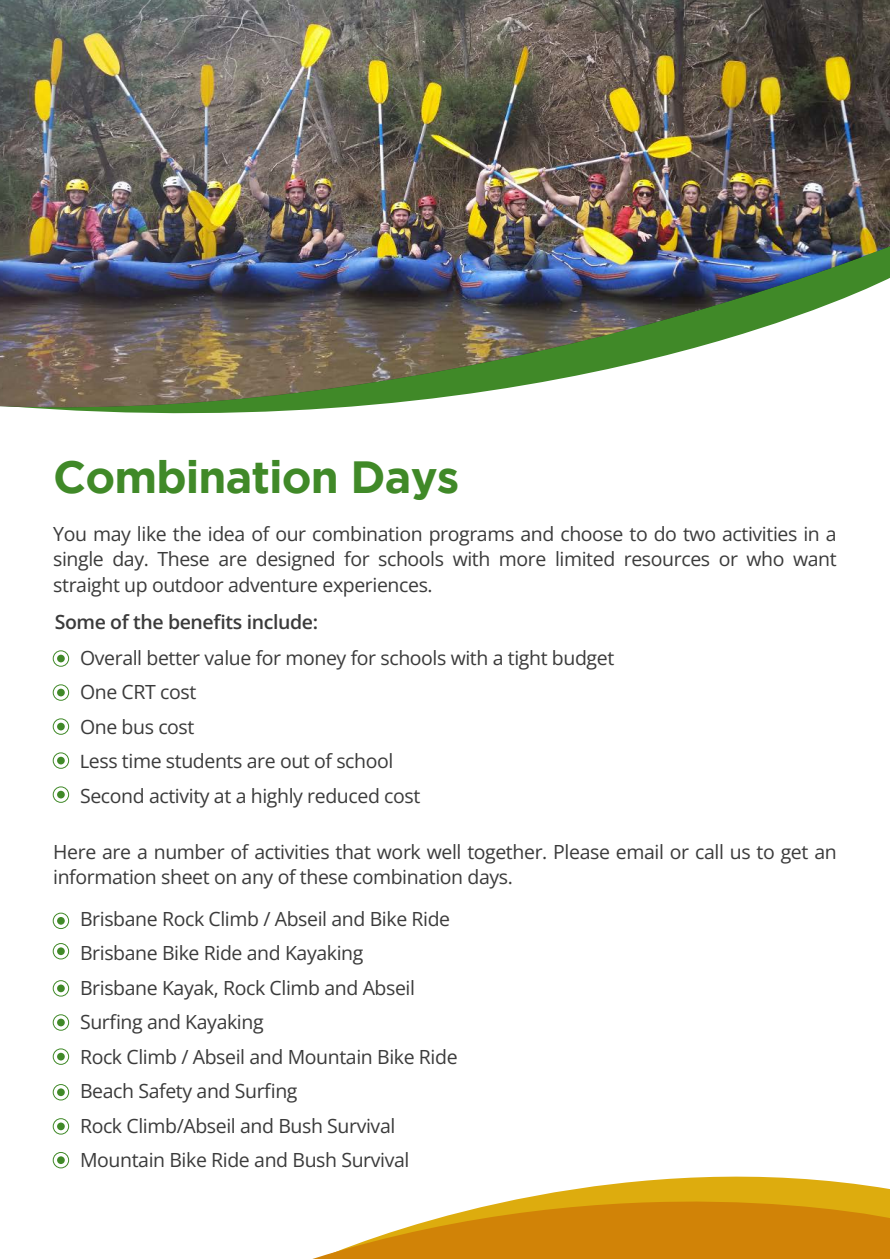
<style>
.page{position:relative;width:890px;height:1259px;background:#fff}
.page>*{position:absolute;margin:0;border:0;box-sizing:border-box;transform-origin:0 0}
.t1{font:700 45px "Gotham";letter-spacing:-.02em;color:#408928}
.t2{font:19.5px/34.5px "Open Sans";letter-spacing:-.02em;color:#3b3b3b}
.t3{font:600 19.5px "Open Sans";letter-spacing:-.02em;color:#3b3b3b}
.s1{font-family:"Myriad Pro"}
</style>
<div class="page">
<svg style="left:316px;top:1176px;width:574px;height:82px;fill:#d18307"></svg>
<img style="left:0;top:0;width:890px;height:414px">
<div style="left:53px;top:650px;width:16px;height:16px;border:1px solid #408928;border-radius:50%"></div>
<div style="left:57px;top:654px;width:8px;height:8px;background:#408928;border-radius:50%"></div>
<div style="left:53px;top:912px;width:16px;height:16px;border:1px solid #408928;border-radius:50%"></div>
<div style="left:57px;top:917px;width:8px;height:7px;background:#408928;border-radius:50%"></div>
<div style="left:53px;top:943px;width:16px;height:16px;border:1px solid #408928;border-radius:50%"></div>
<div style="left:57px;top:947px;width:8px;height:8px;background:#408928;border-radius:50%"></div>
<div style="left:53px;top:980px;width:16px;height:16px;border:1px solid #408928;border-radius:50%"></div>
<div style="left:57px;top:984px;width:8px;height:8px;background:#408928;border-radius:50%"></div>
<div style="left:53px;top:1014px;width:16px;height:16px;border:1px solid #408928;border-radius:50%"></div>
<div style="left:57px;top:1018px;width:8px;height:8px;background:#408928;border-radius:50%"></div>
<div style="left:53px;top:1048px;width:16px;height:16px;border:1px solid #408928;border-radius:50%"></div>
<div style="left:57px;top:1052px;width:8px;height:8px;background:#408928;border-radius:50%"></div>
<div style="left:53px;top:1084px;width:16px;height:16px;border:1px solid #408928;border-radius:50%"></div>
<div style="left:57px;top:1088px;width:8px;height:8px;background:#408928;border-radius:50%"></div>
<div style="left:53px;top:1118px;width:16px;height:16px;border:1px solid #408928;border-radius:50%"></div>
<div style="left:57px;top:1122px;width:8px;height:8px;background:#408928;border-radius:50%"></div>
<div style="left:53px;top:1151px;width:16px;height:17px;border:1px solid #408928;border-radius:50%"></div>
<div style="left:57px;top:1156px;width:8px;height:7px;background:#408928;border-radius:50%"></div>
<div style="left:53px;top:684px;width:16px;height:16px;border:1px solid #408928;border-radius:50%"></div>
<div style="left:57px;top:688px;width:8px;height:8px;background:#408928;border-radius:50%"></div>
<div style="left:53px;top:718px;width:16px;height:16px;border:1px solid #408928;border-radius:50%"></div>
<div style="left:57px;top:722px;width:8px;height:8px;background:#408928;border-radius:50%"></div>
<div style="left:53px;top:752px;width:16px;height:16px;border:1px solid #408928;border-radius:50%"></div>
<div style="left:57px;top:756px;width:8px;height:8px;background:#408928;border-radius:50%"></div>
<div style="left:53px;top:786px;width:16px;height:16px;border:1px solid #408928;border-radius:50%"></div>
<div style="left:57px;top:790px;width:8px;height:8px;background:#408928;border-radius:50%"></div>
<h1 class="t1" style="left:53px;top:450px;width:408px">Combination Days</h1>
<p class="t2" style="left:53px;top:520px;width:785px;line-height:25.5px;text-align:justify">You may like the idea of our combination programs and choose to do two activities in a single day. These are designed for schools with more limited resources or who want straight up outdoor adventure experiences.</p>
<p class="t3" style="left:55px;top:609px;width:265px">Some of the benefits include:</p>
<p class="t2" style="left:80px;top:640px;width:536px">Overall better value for money for schools with a tight budget<br>One CRT cost<br>One bus cost<br><span class="s1">L</span>ess time students are out of school<br>Second activity at a highly reduced cost</p>
<p class="t2" style="left:53px;top:838px;width:785px;line-height:25.5px">Here are a number of activities that work well together. Please email or call us to get an information sheet on any of these combination days.</p>
<p class="t2" style="left:80px;top:901px;width:379px">Brisbane Rock Climb / Abseil and Bike Ride Brisbane Bike Ride and Kayaking<br>Brisbane Kayak, Rock Climb and Abseil Surfing and Kayaking<br>Rock Climb / Abseil and Mountain Bike Ride Beach Safety and Surfing<br>Rock Climb/Abseil and Bush Survival Mountain Bike Ride and Bush Survival</p>
</div>
